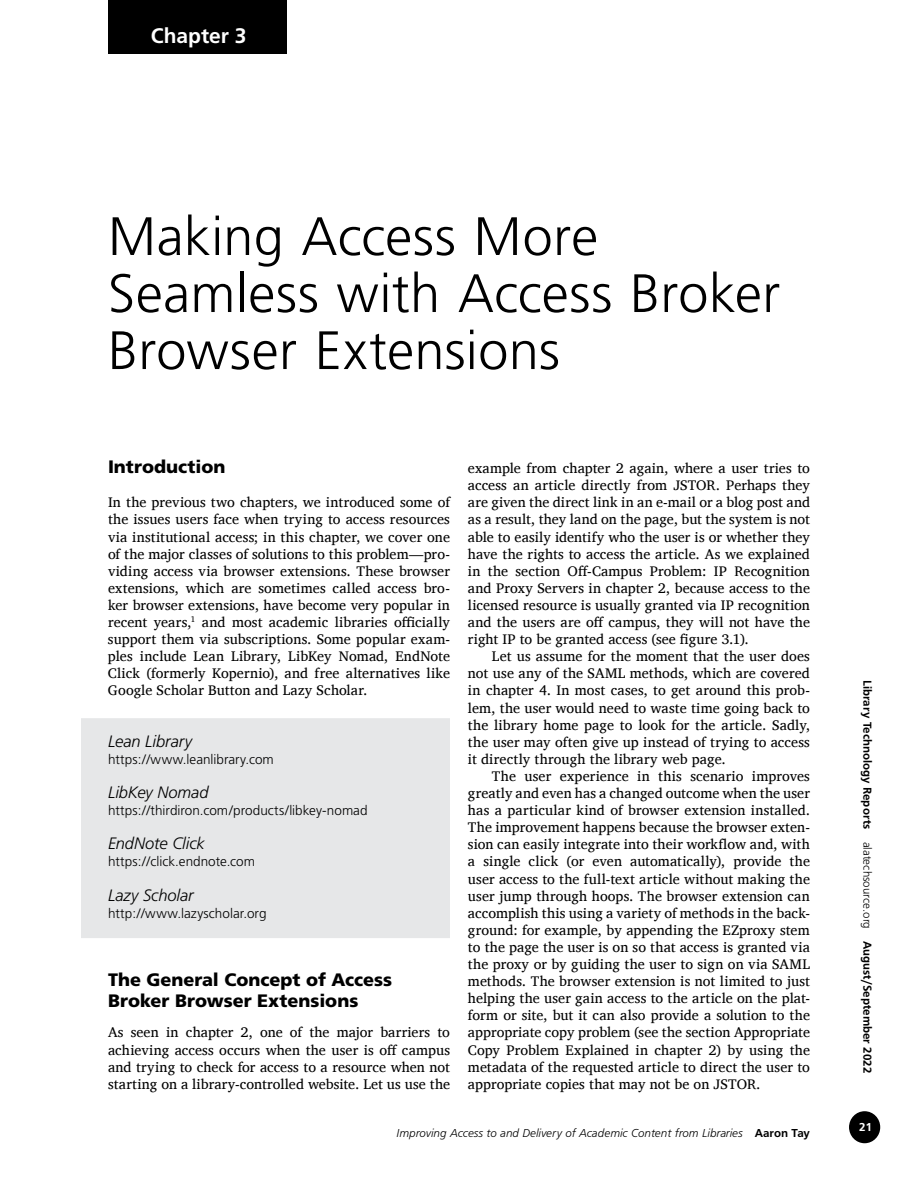
<style>
.page{position:relative;width:918px;height:1188px;background:#fff}
.page>*{position:absolute;margin:0;border:0;box-sizing:border-box;transform-origin:0 0}
.t1{font:300 54px/57px "Frutiger";letter-spacing:.005em;color:#000}
.t2{font:700 21px "Frutiger";color:#fff}
.t3{font:900 18px/21px "Frutiger";color:#000}
.t4{font:italic 300 16.5px "Frutiger";letter-spacing:-.005em;color:#000}
.t5{font:14.25px/17.1px "Charis SIL";letter-spacing:.005em;color:#000;text-align:justify}
.t6{font:300 13.5px "Frutiger";color:#000}
.t7{font:12px "Frugal Sans Light Italic DTC";color:#000}
.t8{font:12px "Frugal Sans Bold DTC";color:#000}
.t9{font:12px "Frugal Sans Bold DTC";color:#fff}
.s1{font-family:"Frugal Sans Bold DTC"}
.s2{font-family:"Frugal Sans Light DTC"}
</style>
<div class="page">
<div style="left:108px;top:0;width:179px;height:54px;background:#000"></div>
<div style="left:850px;top:1112px;width:29px;height:31px;background:#000;border-radius:50%"></div>
<div style="left:849px;top:1111px;width:31px;height:32px;border:2px solid #000;border-radius:50%"></div>
<div style="left:81px;top:718px;width:369px;height:66px;background:#e6e7e8"></div>
<div style="left:81px;top:770px;width:369px;height:66px;background:#e6e7e8"></div>
<div style="left:81px;top:821px;width:369px;height:66px;background:#e6e7e8"></div>
<div style="left:81px;top:872px;width:369px;height:66px;background:#e6e7e8"></div>
<h2 class="t2" style="left:151px;top:24px;width:97px">Chapter 3</h2>
<h1 class="t1" style="left:108px;top:209px;width:674px">Making Access More<br>Seamless with Access Broker<br>Browser Extensions</h1>
<p class="t3" style="left:108px;top:456px;width:119px">Introduction</p>
<p class="t5" style="left:108px;top:494px;width:344px">In the previous two chapters, we introduced some of the issues users face when trying to access resources via institutional access; in this chapter, we cover one of the major classes of solutions to this problem—pro&shy;viding access via browser extensions. These browser extensions, which are sometimes called access bro&shy;ker browser extensions, have become very popular in recent years,<sup>1</sup> and most academic libraries officially support them via subscriptions. Some popular exam&shy;ples include Lean Library, LibKey Nomad, EndNote Click (formerly Kopernio), and free alternatives like Google Scholar Button and Lazy Scholar.</p>
<p class="t4" style="left:108px;top:732px;width:86px">Lean Library</p>
<p class="t6" style="left:108px;top:752px;width:167px">https://www.leanlibrary.com</p>
<p class="t4" style="left:108px;top:783px;width:102px">LibKey Nomad</p>
<p class="t6" style="left:108px;top:803px;width:261px">https://thirdiron.com/products/libkey-nomad</p>
<p class="t4" style="left:108px;top:834px;width:98px">EndNote Click</p>
<p class="t6" style="left:108px;top:854px;width:149px">https://click.endnote.com</p>
<p class="t4" style="left:108px;top:885px;width:87px">Lazy Scholar</p>
<p class="t6" style="left:108px;top:905px;width:160px">http://www.lazyscholar.org</p>
<p class="t3" style="left:108px;top:969px;width:286px">The General Concept of Access<br>Broker Browser Extensions</p>
<p class="t5" style="left:108px;top:1024px;width:344px">As seen in chapter 2, one of the major barriers to achieving access occurs when the user is off campus and trying to check for access to a resource when not starting on a library-controlled website. Let us use the</p>
<p class="t5" style="left:468px;top:460px;width:344px">example from chapter 2 again, where a user tries to access an article directly from JSTOR. Perhaps they are given the direct link in an e-mail or a blog post and as a result, they land on the page, but the system is not able to easily identify who the user is or whether they have the rights to access the article. As we explained in the section Off-Campus Problem: IP Recognition and Proxy Servers in chapter 2, because access to the licensed resource is usually granted via IP recognition and the users are off campus, they will not have the right IP to be granted access (see figure 3.1).</p>
<p class="t5" style="left:468px;top:648px;width:344px;text-indent:24px">Let us assume for the moment that the user does not use any of the SAML methods, which are covered in chapter 4. In most cases, to get around this prob&shy;lem, the user would need to waste time going back to the library home page to look for the article. Sadly, the user may often give up instead of trying to access it directly through the library web page.</p>
<p class="t5" style="left:468px;top:767px;width:344px;text-indent:24px">The user experience in this scenario improves greatly and even has a changed outcome when the user has a particular kind of browser extension installed.<br>The improvement happens because the browser exten&shy;sion can easily integrate into their workflow and, with a single click (or even automatically), provide the user access to the full-text article without making the user jump through hoops. The browser extension can accomplish this using a variety of methods in the back&shy;ground: for example, by appending the EZproxy stem to the page the user is on so that access is granted via the proxy or by guiding the user to sign on via SAML methods. The browser extension is not limited to just helping the user gain access to the article on the plat&shy;form or site, but it can also provide a solution to the appropriate copy problem (see the section Appropriate Copy Problem Explained in chapter 2) by using the metadata of the requested article to direct the user to appropriate copies that may not be on JSTOR.</p>
<p class="t7" style="left:397px;top:1126px;width:415px">Improving Access to and Delivery of Academic Content from Libraries <span class="s1">Aaron Tay</span></p>
<p class="t8" style="left:874px;top:680px;width:395px;rotate:90deg">Library Technology Reports <span class="s2">alatechsource.org</span> August/September 2022</p>
<p class="t9" style="left:859px;top:1120px;width:14px">21</p>
</div>
